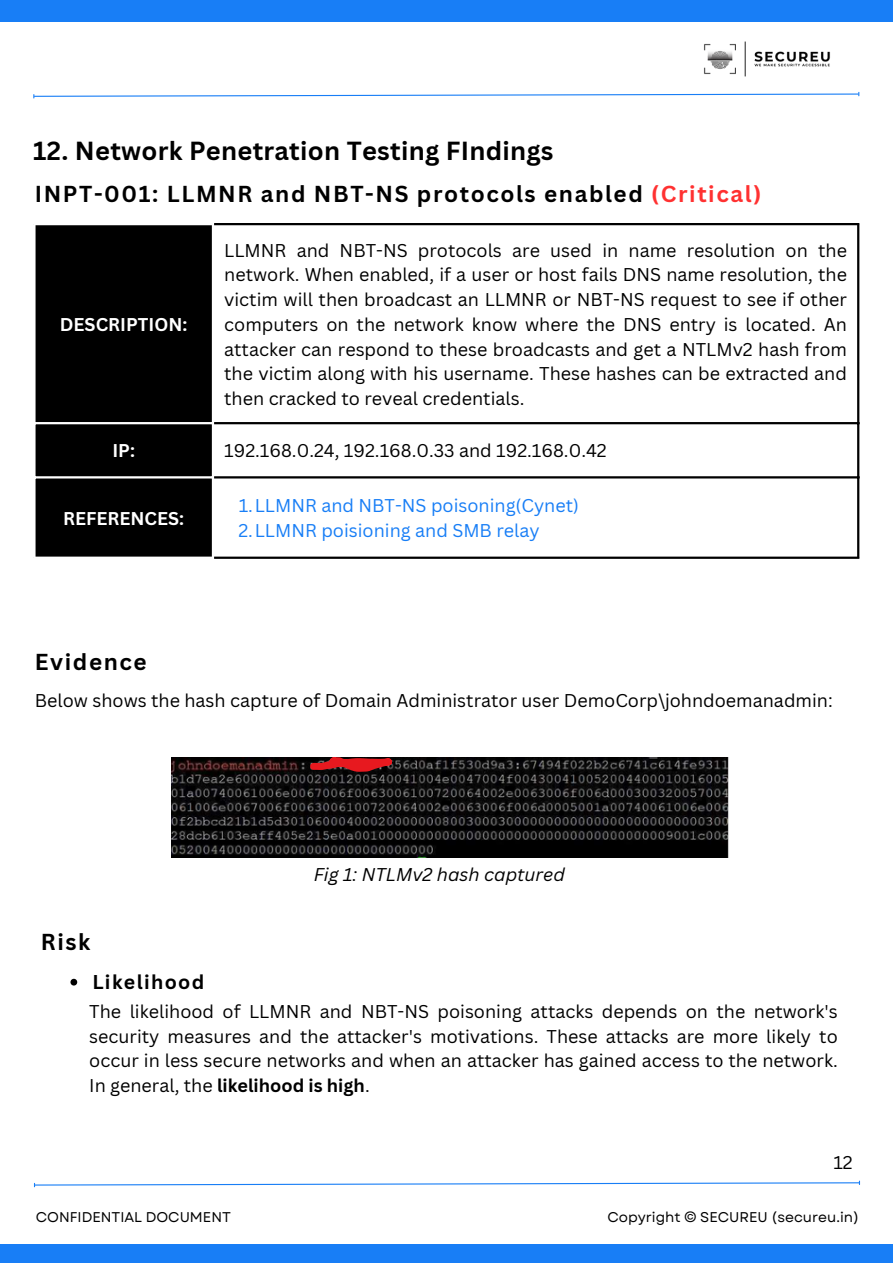
<style>
.page{position:relative;width:893px;height:1264px;background:#fff}
.page>*{position:absolute;margin:0;border:0;box-sizing:border-box;transform-origin:0 0}
.t1{font:700 25.5px "Canva Sans";letter-spacing:.01em;color:#000}
.t2{font:700 22.5px "Canva Sans";letter-spacing:.07em;color:#000}
.t3{font:700 19.5px "Canva Sans";letter-spacing:.07em;color:#000}
.t4{font:18px/24.8px "Canva Sans";color:#000;text-align:justify}
.t5{font:18px "Canva Sans";color:#187ef6}
.t6{font:700 18px "Canva Sans";color:#fff}
.t7{font:italic 18px "Canva Sans";color:#000}
.t8{font:14.1px "Garet";color:#000}
.s1{color:#ff3131}
.s2{font-weight:700}
</style>
<div class="page">
<div style="left:0;top:0;width:892px;height:22px;background:#187ef6"></div>
<div style="left:0;top:1243px;width:892px;height:19px;background:#187ef6"></div>
<img style="left:704px;top:41px;width:126px;height:36px">
<svg style="left:33px;top:92px;width:826px;height:6px"></svg>
<svg style="left:34px;top:1181px;width:826px;height:5px"></svg>
<div style="left:36px;top:225px;width:176px;height:331px;background:#000"></div>
<hr style="left:33px;top:422px;width:181px;height:2px;background:#fff">
<hr style="left:33px;top:476px;width:181px;height:2px;background:#fff">
<hr style="left:857px;top:225px;width:2px;height:331px;background:#000">
<hr style="left:214px;top:223px;width:645px;height:2px;background:#000">
<hr style="left:214px;top:422px;width:645px;height:2px;background:#000">
<hr style="left:214px;top:476px;width:645px;height:2px;background:#000">
<hr style="left:214px;top:556px;width:645px;height:3px;background:#000">
<img style="left:171px;top:757px;width:558px;height:100px">
<svg style="left:70px;top:978px;width:7px;height:7px"></svg>
<svg style="left:310px;top:757px;width:82px;height:14px"></svg>
<p class="t1" style="left:33px;top:133px;width:521px">12. Network Penetration Testing FIndings</p>
<p class="t2" style="left:35px;top:178px;width:727px">INPT-001: LLMNR and NBT-NS protocols enabled <span class="s1">(Critical)</span></p>
<p class="t6" style="left:60px;top:312px;width:129px">DESCRIPTION:</p>
<p class="t4" style="left:224px;top:237px;width:624px">LLMNR and NBT-NS protocols are used in name resolution on the network. When enabled, if a user or host fails DNS name resolution, the victim will then broadcast an LLMNR or NBT-NS request to see if other computers on the network know where the DNS entry is located. An attacker can respond to these broadcasts and get a NTLMv2 hash from the victim along with his username. These hashes can be extracted and then cracked to reveal credentials.</p>
<p class="t6" style="left:112px;top:437px;width:24px">IP:</p>
<p class="t4" style="left:224px;top:437px;width:384px">192.168.0.24, 192.168.0.33 and 192.168.0.42</p>
<p class="t6" style="left:63px;top:505px;width:123px">REFERENCES:</p>
<p class="t5" style="left:239px;top:493px;width:342px">1.LLMNR and NBT-NS poisoning(Cynet)</p>
<p class="t5" style="left:238px;top:517px;width:303px">2.LLMNR poisioning and SMB relay</p>
<p class="t2" style="left:35px;top:646px;width:113px">Evidence</p>
<p class="t4" style="left:35px;top:687px;width:799px">Below shows the hash capture of Domain Administrator user DemoCorp\johndoemanadmin:</p>
<p class="t2" style="left:41px;top:925px;width:51px">Risk</p>
<p class="t7" style="left:314px;top:862px;width:253px">Fig 1: NTLMv2 hash captured</p>
<p class="t3" style="left:92px;top:968px;width:114px">Likelihood</p>
<p class="t4" style="left:89px;top:998px;width:750px">The likelihood of LLMNR and NBT-NS poisoning attacks depends on the network's security measures and the attacker's motivations. These attacks are more likely to occur in less secure networks and when an attacker has gained access to the network.<br>In general, the <span class="s2">likelihood is high</span>.</p>
<p class="t4" style="left:833px;top:1149px;width:21px">12</p>
<p class="t8" style="left:36px;top:1207px;width:197px">CONFIDENTIAL DOCUMENT</p>
<p class="t8" style="left:607px;top:1207px;width:253px">Copyright © SECUREU (secureu.in)</p>
</div>
